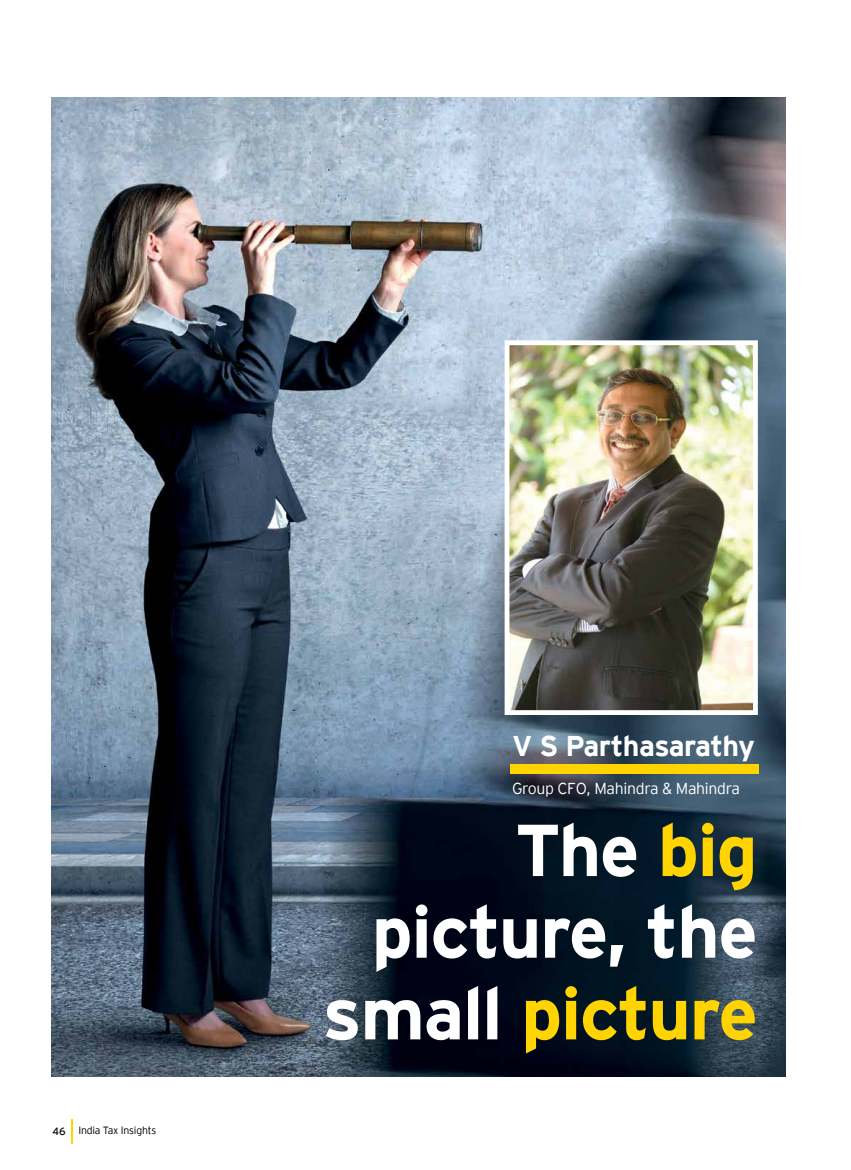
<style>
.page{position:relative;width:851px;height:1170px;background:#fff}
.page>*{position:absolute;margin:0;border:0;box-sizing:border-box;transform-origin:0 0}
.t1{font:700 73.2px/81.6px "EY Interstate";letter-spacing:-.02em;color:#fff;text-align:right}
.t2{font:700 28.5px "EY Interstate";letter-spacing:-.02em;color:#fff}
.t3{font:300 15.9px "EY Interstate";letter-spacing:-.02em;color:#fff}
.t4{font:300 10.5px "EY Interstate";letter-spacing:-.02em;color:#000}
.s1{font-weight:400}
.s2{color:#ffd400}
</style>
<div class="page">
<svg style="left:71px;top:1119px;width:1px;height:24px"></svg>
<img style="left:51px;top:98px;width:733px;height:978px">
<div style="left:510px;top:764px;width:249px;height:9px;background:#ffd400"></div>
<img style="left:510px;top:346px;width:241px;height:363px">
<div style="left:504px;top:340px;width:253px;height:375px;border:5px solid #fff"></div>
<p class="t4" style="left:52px;top:1123px;width:105px"><span class="s1">46</span> India Tax Insights</p>
<p class="t2" style="left:512px;top:725px;width:244px">V S Parthasarathy</p>
<p class="t3" style="left:512px;top:777px;width:229px">Group CFO, Mahindra &amp; Mahindra</p>
<p class="t1" style="left:322px;top:804px;width:437px">The <span class="s2">big </span>picture, the small <span class="s2">picture</span></p>
</div>
